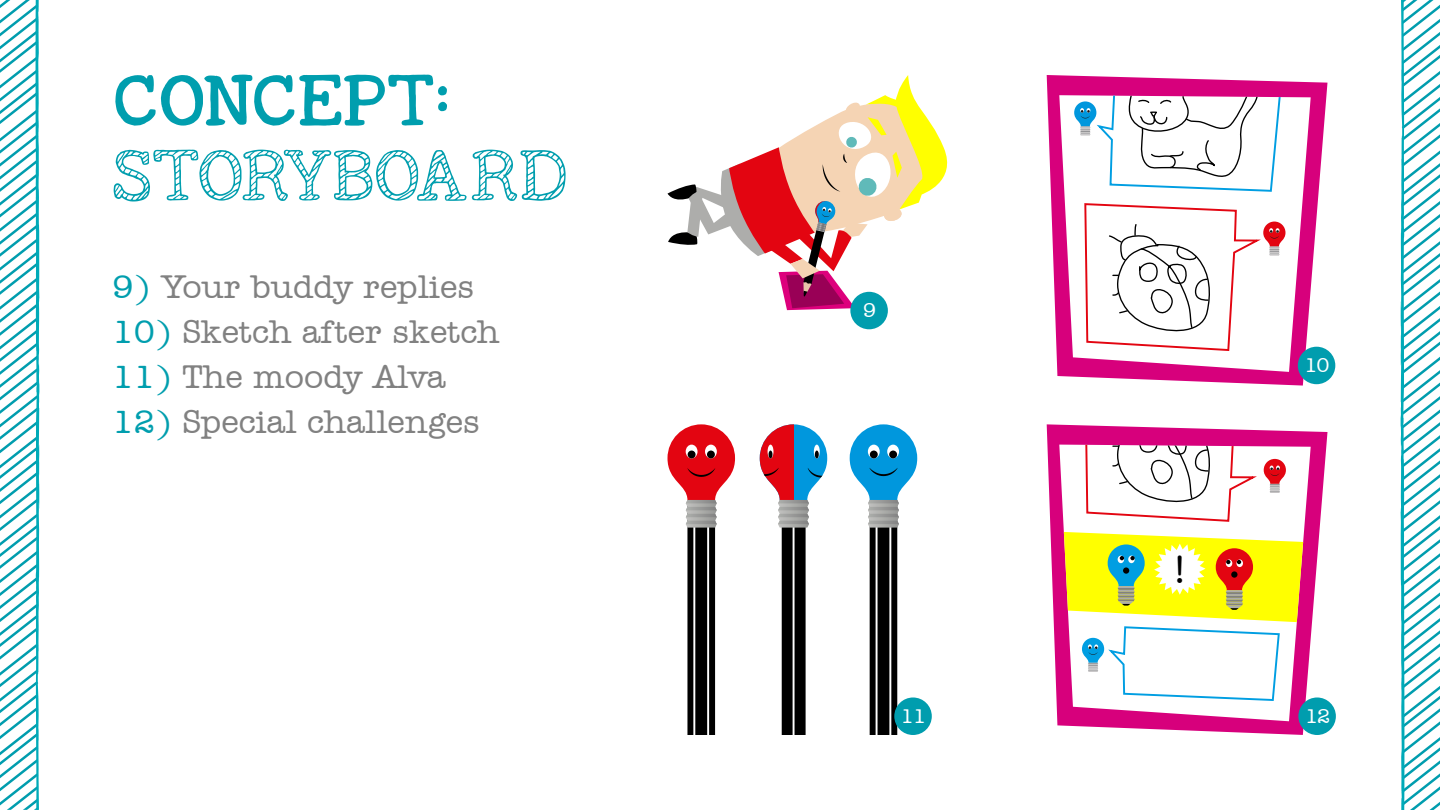
<style>
.page{position:relative;width:1440px;height:810px;background:#fff}
.page>*{position:absolute;margin:0;border:0;box-sizing:border-box;transform-origin:0 0}
.t1{font:52.5px "KG Nextto Me Sketched";color:#009eae}
.t2{font:52.5px "KG Nextto Me Solid";color:#009eae}
.t3{font:500 40.05px "Amer Typewriter IT Cby BT";color:#000}
.t4{font:500 33.75px "Amer Typewriter IT Cby BT";color:#818181}
.t5{font:500 20.85px "Amer Typewriter IT Cby BT";color:#fff}
.s1{color:#009eae}
</style>
<div class="page">
<svg style="left:668px;top:75px;width:280px;height:235px"></svg>
<svg style="left:1047px;top:75px;width:281px;height:311px;fill:#d7007c"></svg>
<svg style="left:1059px;top:95px;width:252px;height:277px"></svg>
<svg style="left:1074px;top:95px;width:215px;height:98px"></svg>
<svg style="left:1083px;top:202px;width:202px;height:150px"></svg>
<svg style="left:1047px;top:424px;width:281px;height:311px;fill:#d7007c"></svg>
<svg style="left:1059px;top:445px;width:252px;height:276px"></svg>
<svg style="left:1264px;top:459px;width:22px;height:34px"></svg>
<svg style="left:1083px;top:445px;width:173px;height:78px"></svg>
<svg style="left:1059px;top:531px;width:252px;height:171px"></svg>
<div style="left:1298px;top:347px;width:37px;height:37px;background:#009dae;border-radius:50%"></div>
<div style="left:1298px;top:698px;width:38px;height:37px;background:#009dae;border-radius:50%"></div>
<svg style="left:668px;top:424px;width:67px;height:311px"></svg>
<svg style="left:850px;top:424px;width:67px;height:311px"></svg>
<svg style="left:760px;top:424px;width:67px;height:311px"></svg>
<div style="left:894px;top:698px;width:38px;height:37px;background:#009dae;border-radius:50%"></div>
<div style="left:850px;top:292px;width:38px;height:37px;background:#009dae;border-radius:50%"></div>
<svg style="left:1400px;top:0;width:40px;height:810px"></svg>
<svg style="left:0;top:0;width:40px;height:810px"></svg>
<h1 class="t2" style="left:113px;top:62px;width:339px">CONCEPT:</h1>
<h1 class="t1" style="left:113px;top:137px;width:457px">STORYBOARD</h1>
<p class="t4" style="left:113px;top:266px;width:363px"><span class="s1">9)</span> Your buddy replies</p>
<p class="t4" style="left:113px;top:311px;width:389px"><span class="s1">10)</span> Sketch after sketch</p>
<p class="t4" style="left:113px;top:356px;width:335px"><span class="s1">11)</span> The moody Alva</p>
<p class="t4" style="left:113px;top:401px;width:369px"><span class="s1">12)</span> Special challenges</p>
<p class="t5" style="left:863px;top:297px;width:15px">9</p>
<p class="t5" style="left:1304px;top:352px;width:27px">10</p>
<p class="t3" style="left:1174px;top:545px;width:14px">!</p>
<p class="t5" style="left:901px;top:703px;width:27px">11</p>
<p class="t5" style="left:1305px;top:703px;width:27px">12</p>
</div>
